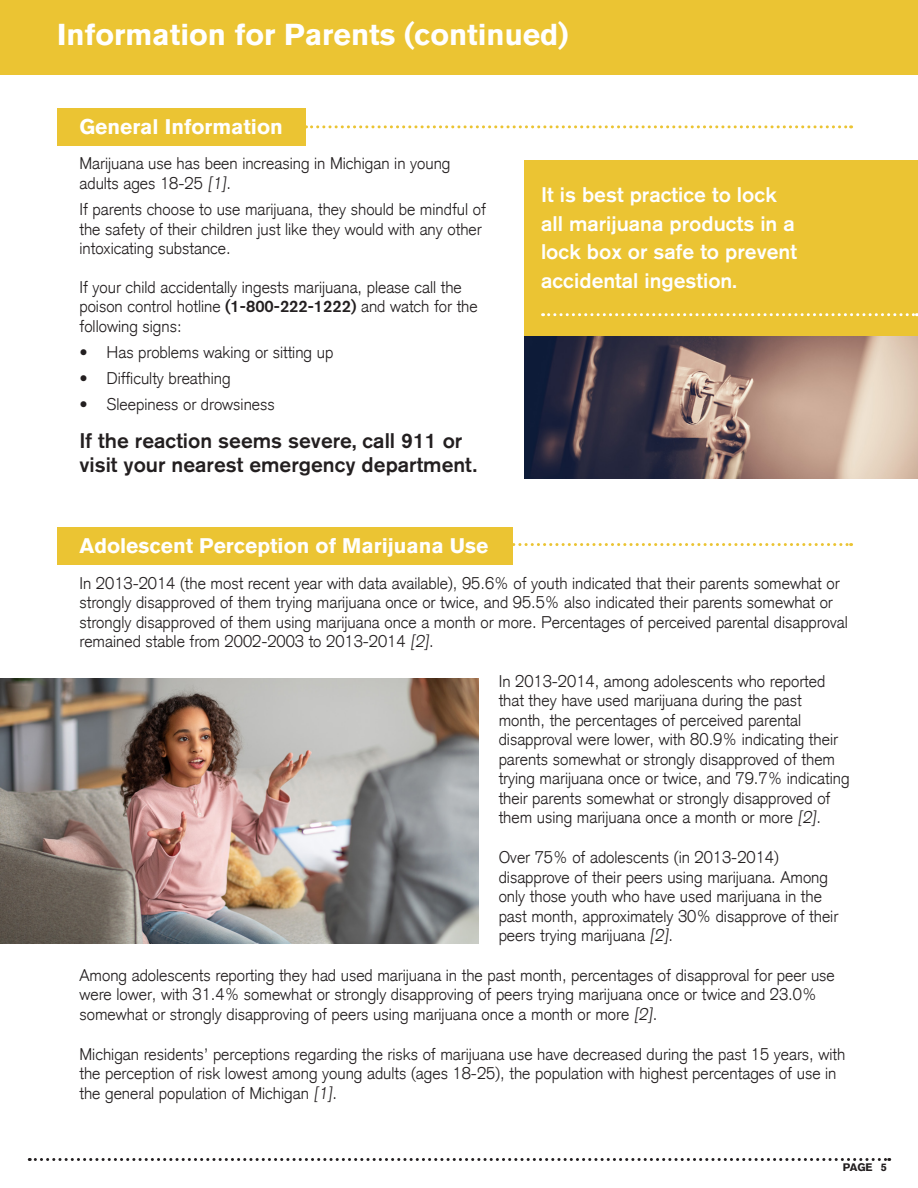
<style>
.page{position:relative;width:918px;height:1188px;background:#fff}
.page>*{position:absolute;margin:0;border:0;box-sizing:border-box;transform-origin:0 0}
.t1{font:700 30px "Akzidenz Grotesk BQ";color:#fff}
.t2{font:500 21px/28.5px "Akzidenz Grotesk BQ";color:#fff}
.t3{font:500 21px/24px "Akzidenz Grotesk BQ";color:#231f20}
.t4{font:700 21px "Akzidenz Grotesk BQ";color:#fff}
.t5{font:300 16.5px/19.5px "Akzidenz Grotesk CE";color:#231f20}
.t6{font:700 10.8px "Akzidenz Grotesk BQ";color:#231f20}
.s1{font-family:"Akzidenz Grotesk BQ";font-weight:500}
</style>
<div class="page">
<svg style="left:29px;top:1158px;width:861px;height:3px"></svg>
<div style="left:57px;top:527px;width:456px;height:38px;background:#ebc433"></div>
<svg style="left:513px;top:543px;width:339px;height:3px"></svg>
<img style="left:0;top:678px;width:478px;height:265px">
<div style="left:0;top:0;width:918px;height:75px;background:#ebc433"></div>
<div style="left:57px;top:108px;width:248px;height:38px;background:#ebc433"></div>
<svg style="left:306px;top:125px;width:546px;height:3px"></svg>
<div style="left:524px;top:160px;width:394px;height:318px;background:#ebc433"></div>
<img style="left:524px;top:337px;width:394px;height:141px">
<svg style="left:543px;top:313px;width:374px;height:3px"></svg>
<p class="t1" style="left:57px;top:17px;width:513px">Information for Parents (continued)</p>
<p class="t4" style="left:79px;top:114px;width:205px">General Information</p>
<p class="t5" style="left:79px;top:154px;width:373px">Marijuana use has been increasing in Michigan in young adults ages 18-25 [1].</p>
<p class="t5" style="left:79px;top:199px;width:408px">If parents choose to use marijuana, they should be mindful of the safety of their children just like they would with any other intoxicating substance.</p>
<p class="t5" style="left:79px;top:277px;width:400px">If your child accidentally ingests marijuana, please call the poison control hotline <span class="s1">(1-800-222-1222)</span> and watch for the following signs:</p>
<p class="t5" style="left:79px;top:342px;width:255px">• Has problems waking or sitting up</p>
<p class="t5" style="left:79px;top:368px;width:153px">• Difficulty breathing</p>
<p class="t5" style="left:79px;top:395px;width:197px">• Sleepiness or drowsiness</p>
<p class="t3" style="left:79px;top:428px;width:399px">If the reaction seems severe, call 911 or visit your nearest emergency department.</p>
<p class="t2" style="left:541px;top:180px;width:257px">It is best practice to lock all marijuana products in a lock box or safe to prevent accidental ingestion.</p>
<p class="t4" style="left:79px;top:533px;width:410px">Adolescent Perception of Marijuana Use</p>
<p class="t5" style="left:79px;top:573px;width:770px">In 2013-2014 (the most recent year with data available), 95.6% of youth indicated that their parents somewhat or strongly disapproved of them trying marijuana once or twice, and 95.5% also indicated their parents somewhat or strongly disapproved of them using marijuana once a month or more. Percentages of perceived parental disapproval remained stable from 2002-2003 to 2013-2014 [2].</p>
<p class="t5" style="left:499px;top:671px;width:352px">In 2013-2014, among adolescents who reported that they have used marijuana during the past month, the percentages of perceived parental disapproval were lower, with 80.9% indicating their parents somewhat or strongly disapproved of them trying marijuana once or twice, and 79.7% indicating their parents somewhat or strongly disapproved of them using marijuana once a month or more [2].</p>
<p class="t5" style="left:499px;top:847px;width:341px">Over 75% of adolescents (in 2013-2014) disapprove of their peers using marijuana. Among only those youth who have used marijuana in the past month, approximately 30% disapprove of their peers trying marijuana [2].</p>
<p class="t5" style="left:79px;top:965px;width:757px">Among adolescents reporting they had used marijuana in the past month, percentages of disapproval for peer use were lower, with 31.4% somewhat or strongly disapproving of peers trying marijuana once or twice and 23.0% somewhat or strongly disapproving of peers using marijuana once a month or more [2].</p>
<p class="t5" style="left:79px;top:1044px;width:767px">Michigan residents’ perceptions regarding the risks of marijuana use have decreased during the past 15 years, with the perception of risk lowest among young adults (ages 18-25), the population with highest percentages of use in the general population of Michigan [1].</p>
<p class="t6" style="left:843px;top:1161px;width:46px">PAGE 5</p>
</div>
